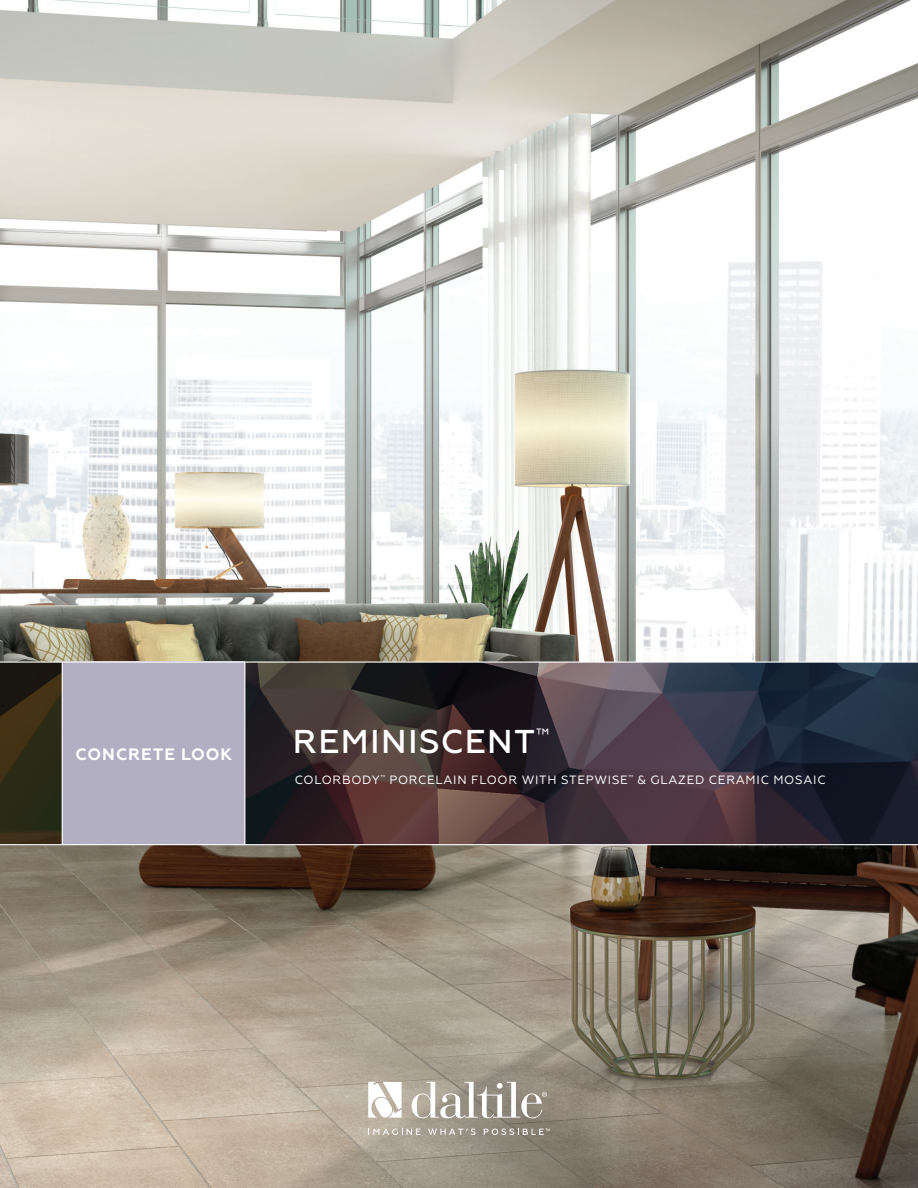
<style>
.page{position:relative;width:918px;height:1188px;background:#fff}
.page>*{position:absolute;margin:0;border:0;box-sizing:border-box;transform-origin:0 0}
.t1{font:500 33px "Geometria";letter-spacing:.04em;color:#fff}
.t2{font:700 16.5px "Geometria";letter-spacing:.06em;color:#fff}
.t3{font:12px "Geometria";letter-spacing:.06em;color:#fff}
</style>
<div class="page">
<img style="left:0;top:0;width:918px;height:1188px">
<svg style="left:368px;top:1082px;width:34px;height:37px"></svg>
<svg style="left:412px;top:1082px;width:135px;height:36px"></svg>
<svg style="left:368px;top:1129px;width:52px;height:6px"></svg>
<svg style="left:428px;top:1129px;width:48px;height:6px"></svg>
<svg style="left:484px;top:1129px;width:66px;height:6px"></svg>
<img style="left:0;top:663px;width:918px;height:181px">
<div style="left:62px;top:662px;width:182px;height:183px;background:#b2afc3"></div>
<hr style="left:0;top:844px;width:918px;height:1px;background:#fff">
<hr style="left:0;top:662px;width:918px;height:1px;background:#fff">
<hr style="left:62px;top:662px;width:1px;height:183px;background:#fff">
<hr style="left:244px;top:662px;width:1px;height:183px;background:#fff">
<h2 class="t2" style="left:76px;top:744px;width:158px">CONCRETE LOOK</h2>
<h1 class="t1" style="left:293px;top:722px;width:258px">REMINISCENT<sup>™</sup></h1>
<p class="t3" style="left:295px;top:773px;width:532px">COLORBODY<sup>™</sup> PORCELAIN FLOOR WITH STEPWISE<sup>™</sup> &amp; GLAZED CERAMIC MOSAIC</p>
</div>
